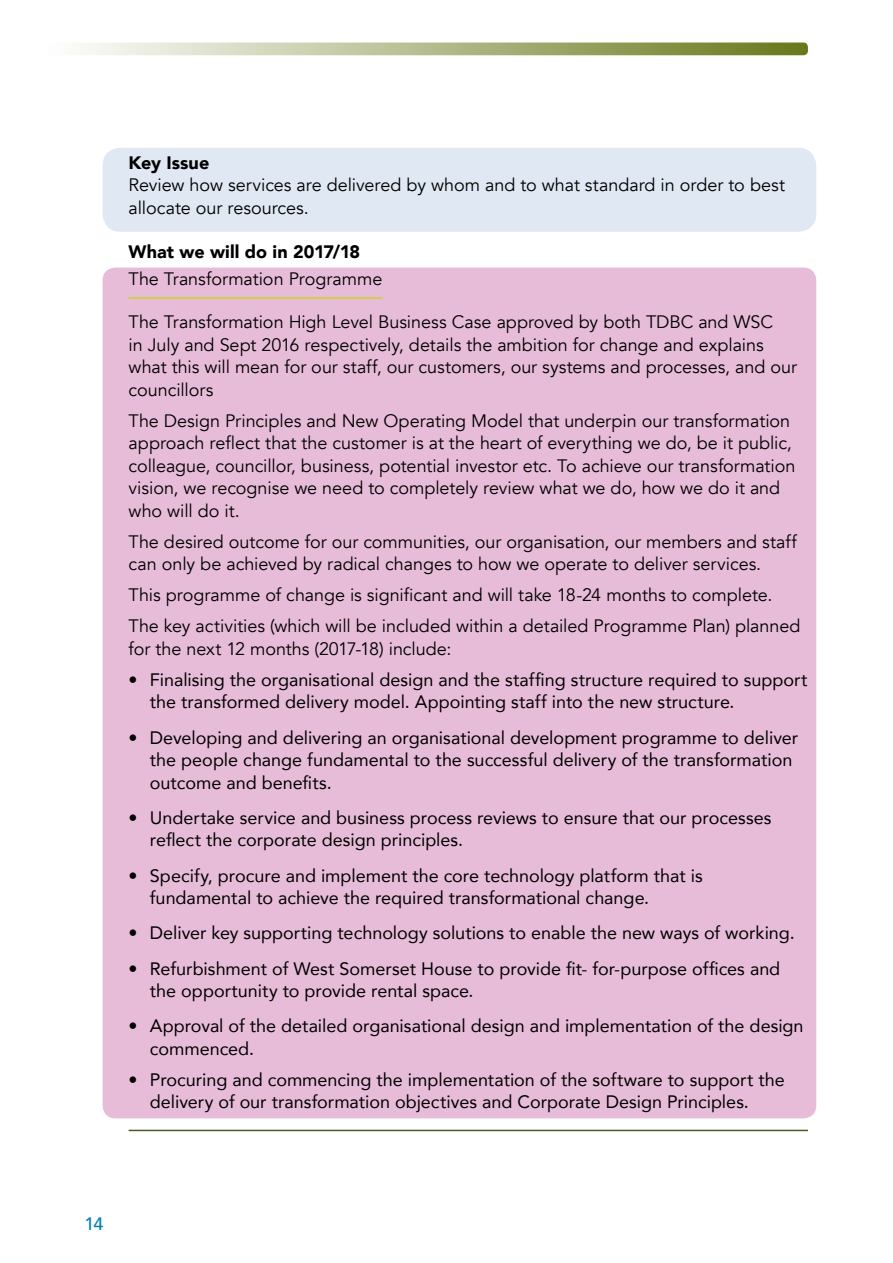
<style>
.page{position:relative;width:893px;height:1263px;background:#fff}
.page>*{position:absolute;margin:0;border:0;box-sizing:border-box;transform-origin:0 0}
.t1{font:18px/22.5px "Avenir";letter-spacing:-.005em;color:#000}
.t2{font:18px/22.5px "Avenir";color:#000}
.t3{font:900 18px "Avenir";letter-spacing:.005em;color:#000}
.t4{font:500 18px "Avenir";color:#007fb4}
</style>
<div class="page">
<div style="left:103px;top:268px;width:713px;height:850px;background:#e7bcd8;border-radius:13px"></div>
<div style="left:103px;top:148px;width:713px;height:84px;background:#dfe8f3;border-radius:18px"></div>
<hr style="left:129px;top:297px;width:253px;height:2px;background:#cbd422">
<hr style="left:129px;top:1130px;width:679px;height:1px;background:#485b21">
<svg style="left:82px;top:43px;width:726px;height:12px;background:#b0b888"></svg>
<p class="t3" style="left:129px;top:147px;width:82px">Key Issue</p>
<p class="t1" style="left:129px;top:174px;width:658px">Review how services are delivered by whom and to what standard in order to best allocate our resources.</p>
<p class="t3" style="left:129px;top:236px;width:233px">What we will do in 2017/18</p>
<p class="t1" style="left:129px;top:267px;width:255px">The Transformation Programme</p>
<p class="t1" style="left:129px;top:311px;width:670px">The Transformation High Level Business Case approved by both TDBC and WSC<br>in July and Sept 2016 respectively, details the ambition for change and explains what this will mean for our staff, our customers, our systems and processes, and our councillors</p>
<p class="t1" style="left:129px;top:410px;width:668px">The Design Principles and New Operating Model that underpin our transformation approach reflect that the customer is at the heart of everything we do, be it public, colleague, councillor, business, potential investor etc. To achieve our transformation vision, we recognise we need to completely review what we do, how we do it and who will do it.</p>
<p class="t1" style="left:129px;top:531px;width:670px">The desired outcome for our communities, our organisation, our members and staff can only be achieved by radical changes to how we operate to deliver services.</p>
<p class="t1" style="left:129px;top:580px;width:673px;line-height:31px">This programme of change is significant and will take 18-24 months to complete.<br>The key activities (which will be included within a detailed Programme Plan) planned</p>
<p class="t1" style="left:129px;top:638px;width:324px">for the next 12 months (2017-18) include:</p>
<p class="t2" style="left:150px;top:668px;width:659px;text-indent:-21px">• Finalising the organisational design and the staffing structure required to support the transformed delivery model. Appointing staff into the new structure.</p>
<p class="t2" style="left:150px;top:725px;width:650px;text-indent:-21px">• Developing and delivering an organisational development programme to deliver the people change fundamental to the successful delivery of the transformation outcome and benefits.</p>
<p class="t2" style="left:150px;top:806px;width:623px;text-indent:-21px">• Undertake service and business process reviews to ensure that our processes reflect the corporate design principles.</p>
<p class="t2" style="left:150px;top:863px;width:554px;text-indent:-21px">• Specify, procure and implement the core technology platform that is fundamental to achieve the required transformational change.</p>
<p class="t2" style="left:129px;top:921px;width:668px">• Deliver key supporting technology solutions to enable the new ways of working.</p>
<p class="t2" style="left:150px;top:956px;width:632px;text-indent:-21px">• Refurbishment of West Somerset House to provide fit- for-purpose offices and the opportunity to provide rental space.</p>
<p class="t2" style="left:150px;top:1014px;width:655px;text-indent:-21px">• Approval of the detailed organisational design and implementation of the design commenced.</p>
<p class="t2" style="left:150px;top:1068px;width:636px;text-indent:-21px">• Procuring and commencing the implementation of the software to support the delivery of our transformation objectives and Corporate Design Principles.</p>
<p class="t4" style="left:85px;top:1208px;width:20px">14</p>
</div>
